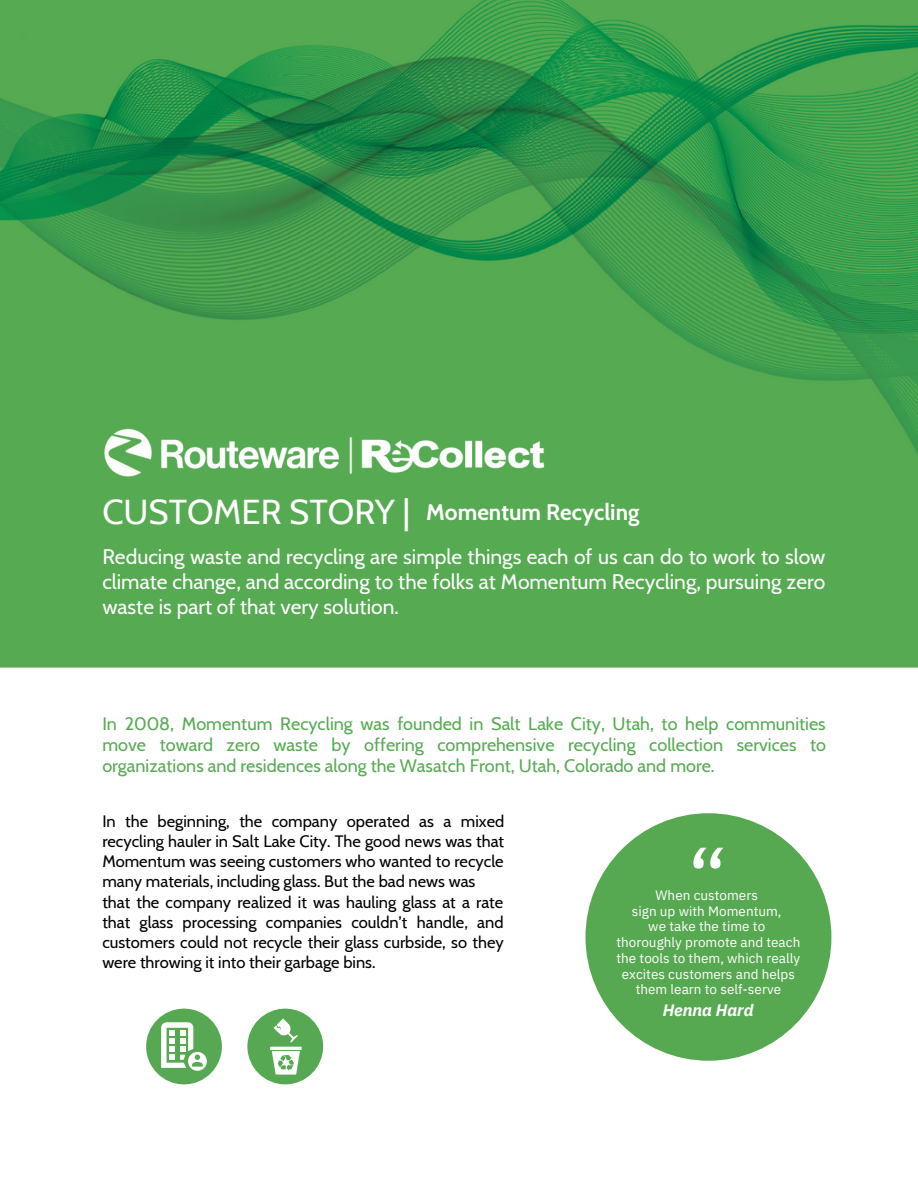
<style>
.page{position:relative;width:918px;height:1188px;background:#fff}
.page>*{position:absolute;margin:0;border:0;box-sizing:border-box;transform-origin:0 0}
.t1{font:83.55px "IBM Plex Sans";color:#fff}
.t2{font:700 22.5px "Cabin";color:#fff}
.t3{font:21px/24.8px "Cabin";color:#fff;text-align:justify}
.t4{font:18px/21.3px "Cabin";color:#56ab52;text-align:justify}
.t5{font:16.5px/20.2px "Cabin";color:#000}
.t6{font:italic 700 16.5px "IBM Plex Sans";color:#fff}
.t7{font:13.5px/15.8px "IBM Plex Sans";color:#fff;text-align:center}
.s1{font-weight:400;font-size:34.5px}
</style>
<div class="page">
<img style="left:0;top:0;width:918px;height:668px">
<div style="left:146px;top:1009px;width:76px;height:75px;background:#56a952;border-radius:50%"></div>
<svg style="left:161px;top:1022px;width:46px;height:49px"></svg>
<div style="left:247px;top:1009px;width:76px;height:75px;background:#56a952;border-radius:50%"></div>
<svg style="left:270px;top:1018px;width:32px;height:57px"></svg>
<svg style="left:585px;top:813px;width:247px;height:248px;fill:#57a951"></svg>
<img style="left:102px;top:428px;width:444px;height:49px">
<h2 class="t2" style="left:102px;top:498px;width:539px"><span class="s1">CUSTOMER STORY |</span> Momentum Recycling</h2>
<p class="t3" style="left:102px;top:544px;width:725px">Reducing waste and recycling are simple things each of us can do to work to slow climate change, and according to the folks at Momentum Recycling, pursuing zero waste is part of that very solution.</p>
<p class="t4" style="left:102px;top:713px;width:725px">In 2008, Momentum Recycling was founded in Salt Lake City, Utah, to help communities move toward zero waste by offering comprehensive recycling collection services to organizations and residences along the Wasatch Front, Utah, Colorado and more.</p>
<p class="t5" style="left:102px;top:811px;width:403px">In the beginning, the company operated as a mixed recycling hauler in Salt Lake City. The good news was that Momentum was seeing customers who wanted to recycle many materials, including glass. But the bad news was that the company realized it was hauling glass at a rate that glass processing companies couldn’t handle, and customers could not recycle their glass curbside, so they were throwing it into their garbage bins.</p>
<h1 class="t1" style="left:687px;top:824px;width:41px">“</h1>
<p class="t7" style="left:616px;top:887px;width:186px">When customers<br>sign up with Momentum,<br>we take the time to thoroughly promote and teach the tools to them, which really excites customers and helps them learn to self-serve</p>
<p class="t6" style="left:663px;top:999px;width:92px">Henna Hard</p>
</div>
